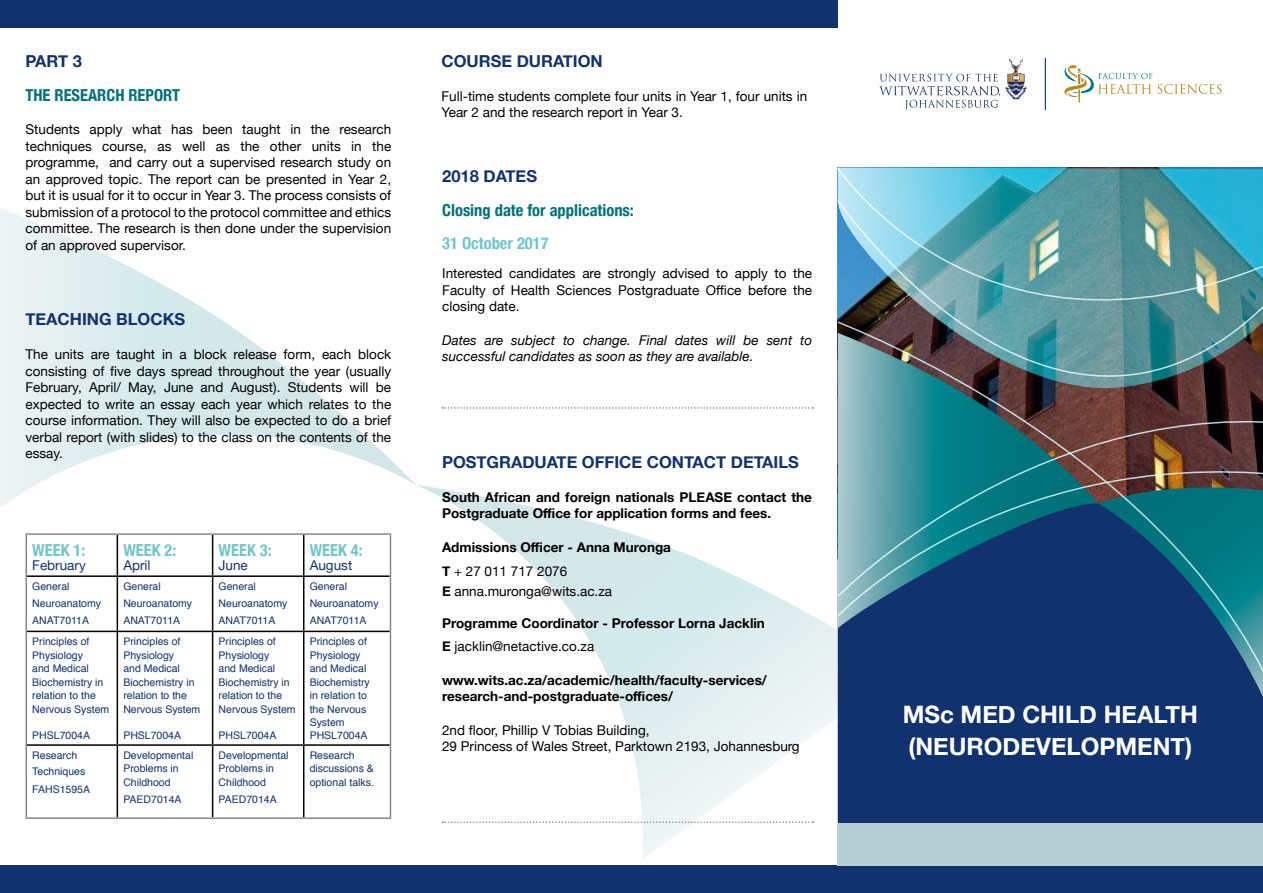
<style>
.page{position:relative;width:1263px;height:893px;background:#fff}
.page>*{position:absolute;margin:0;border:0;box-sizing:border-box;transform-origin:0 0}
.t1{font:700 24px/31.5px "Helvetica Neue";color:#fff}
.t2{font:700 16.5px "Helvetica Neue";color:#12326e}
.t3{font:700 condensed 16.5px "Helvetica Neue";color:#007179}
.t4{font:700 condensed 16.5px "Helvetica Neue";color:#72c5c8}
.t5{font:13.5px/16.5px "Helvetica Neue";color:#000;text-align:justify}
.t6{font:700 13.5px/16.5px "Helvetica Neue";color:#000}
.t7{font:italic 13.5px/16.5px "Helvetica Neue";color:#000}
.t8{font:13.5px "Helvetica Neue";color:#12326e}
.t9{font:10.5px/13.5px "Helvetica";color:#12326e}
.s1{font-weight:400}
.s2{font-weight:700}
</style>
<div class="page">
<svg style="left:0;top:208px;width:417px;height:299px"></svg>
<svg style="left:415px;top:485px;width:423px;height:375px"></svg>
<div style="left:838px;top:721px;width:425px;height:172px;background:#12326e"></div>
<svg style="left:879px;top:58px;width:148px;height:52px"></svg>
<svg style="left:1064px;top:65px;width:157px;height:38px"></svg>
<hr style="left:1045px;top:58px;width:1px;height:52px;background:#12326e">
<div style="left:0;top:865px;width:838px;height:28px;background:#12326e"></div>
<div style="left:0;top:0;width:838px;height:28px;background:#12326e"></div>
<svg style="left:442px;top:407px;width:371px;height:2px"></svg>
<svg style="left:442px;top:821px;width:371px;height:2px"></svg>
<svg style="left:836px;top:390px;width:427px;height:331px;background:#1e3c6c"></svg>
<svg style="left:837px;top:597px;width:426px;height:20px;background:#1c4779"></svg>
<svg style="left:837px;top:410px;width:426px;height:187px;background:#316777"></svg>
<div style="left:838px;top:823px;width:425px;height:42px;background:#b3cfd3"></div>
<img style="left:837px;top:167px;width:426px;height:223px">
<hr style="left:117px;top:535px;width:1px;height:40px;background:#000">
<hr style="left:212px;top:535px;width:1px;height:40px;background:#000">
<hr style="left:303px;top:535px;width:1px;height:40px;background:#000">
<hr style="left:27px;top:575px;width:90px;height:2px;background:#000">
<hr style="left:117px;top:575px;width:96px;height:2px;background:#000">
<hr style="left:117px;top:577px;width:1px;height:54px;background:#000">
<hr style="left:213px;top:575px;width:91px;height:2px;background:#000">
<hr style="left:212px;top:577px;width:1px;height:54px;background:#000">
<hr style="left:304px;top:575px;width:86px;height:2px;background:#000">
<hr style="left:303px;top:577px;width:1px;height:54px;background:#000">
<hr style="left:27px;top:631px;width:90px;height:1px;background:#000">
<hr style="left:117px;top:631px;width:96px;height:1px;background:#000">
<hr style="left:117px;top:632px;width:1px;height:112px;background:#000">
<hr style="left:213px;top:631px;width:91px;height:1px;background:#000">
<hr style="left:212px;top:632px;width:1px;height:112px;background:#000">
<hr style="left:304px;top:631px;width:86px;height:1px;background:#000">
<hr style="left:303px;top:632px;width:1px;height:112px;background:#000">
<hr style="left:27px;top:744px;width:90px;height:2px;background:#000">
<hr style="left:117px;top:744px;width:96px;height:2px;background:#000">
<hr style="left:117px;top:746px;width:1px;height:71px;background:#000">
<hr style="left:213px;top:744px;width:91px;height:2px;background:#000">
<hr style="left:212px;top:746px;width:1px;height:71px;background:#000">
<hr style="left:304px;top:744px;width:86px;height:2px;background:#000">
<hr style="left:303px;top:746px;width:1px;height:71px;background:#000">
<hr style="left:26px;top:533px;width:91px;height:2px;background:#878787">
<hr style="left:26px;top:535px;width:1px;height:41px;background:#878787">
<hr style="left:117px;top:533px;width:96px;height:2px;background:#878787">
<hr style="left:213px;top:533px;width:91px;height:2px;background:#878787">
<hr style="left:304px;top:533px;width:87px;height:2px;background:#878787">
<hr style="left:390px;top:535px;width:1px;height:41px;background:#878787">
<hr style="left:26px;top:576px;width:1px;height:55px;background:#878787">
<hr style="left:390px;top:576px;width:1px;height:55px;background:#878787">
<hr style="left:26px;top:631px;width:1px;height:114px;background:#878787">
<hr style="left:390px;top:631px;width:1px;height:114px;background:#878787">
<hr style="left:26px;top:745px;width:1px;height:72px;background:#878787">
<hr style="left:390px;top:745px;width:1px;height:72px;background:#878787">
<hr style="left:26px;top:817px;width:91px;height:2px;background:#878787">
<hr style="left:117px;top:817px;width:96px;height:2px;background:#878787">
<hr style="left:213px;top:817px;width:91px;height:2px;background:#878787">
<hr style="left:304px;top:817px;width:87px;height:2px;background:#878787">
<p class="t2" style="left:26px;top:48px;width:58px">PART 3</p>
<p class="t3" style="left:26px;top:81px;width:156px">THE RESEARCH REPORT</p>
<p class="t5" style="left:26px;top:122px;width:367px">Students apply what has been taught in the research techniques course, as well as the other units in the programme, and carry out a supervised research study on an approved topic. The report can be presented in Year 2, but it is usual for it to occur in Year 3. The process consists of submission of a protocol to the protocol committee and ethics committee. The research is then done under the supervision of an approved supervisor.</p>
<p class="t2" style="left:26px;top:307px;width:161px">TEACHING BLOCKS</p>
<p class="t5" style="left:26px;top:347px;width:367px">The units are taught in a block release form, each block consisting of five days spread throughout the year (usually February, April/ May, June and August). Students will be expected to write an essay each year which relates to the course information. They will also be expected to do a brief verbal report (with slides) to the class on the contents of the essay.</p>
<p class="t4" style="left:32px;top:536px;width:55px">WEEK 1:</p>
<p class="t8" style="left:32px;top:556px;width:55px">February</p>
<p class="t4" style="left:123px;top:536px;width:55px">WEEK 2:</p>
<p class="t8" style="left:123px;top:556px;width:29px">April</p>
<p class="t4" style="left:219px;top:536px;width:55px">WEEK 3:</p>
<p class="t8" style="left:219px;top:556px;width:31px">June</p>
<p class="t4" style="left:310px;top:536px;width:55px">WEEK 4:</p>
<p class="t8" style="left:310px;top:556px;width:44px">August</p>
<p class="t9" style="left:32px;top:578px;width:70px;line-height:16.8px">General<br>Neuroanatomy<br>ANAT7011A</p>
<p class="t9" style="left:123px;top:578px;width:70px;line-height:16.8px">General<br>Neuroanatomy<br>ANAT7011A</p>
<p class="t9" style="left:219px;top:578px;width:70px;line-height:16.8px">General<br>Neuroanatomy<br>ANAT7011A</p>
<p class="t9" style="left:310px;top:578px;width:70px;line-height:16.8px">General<br>Neuroanatomy<br>ANAT7011A</p>
<p class="t9" style="left:32px;top:635px;width:79px">Principles of<br>Physiology<br>and Medical<br>Biochemistry in relation to the<br>Nervous System</p>
<p class="t9" style="left:32px;top:729px;width:59px">PHSL7004A</p>
<p class="t9" style="left:123px;top:635px;width:79px">Principles of<br>Physiology<br>and Medical<br>Biochemistry in relation to the<br>Nervous System</p>
<p class="t9" style="left:123px;top:729px;width:59px">PHSL7004A</p>
<p class="t9" style="left:219px;top:635px;width:79px">Principles of<br>Physiology<br>and Medical<br>Biochemistry in relation to the<br>Nervous System</p>
<p class="t9" style="left:219px;top:729px;width:59px">PHSL7004A</p>
<p class="t9" style="left:310px;top:635px;width:62px">Principles of<br>Physiology and Medical<br>Biochemistry in relation to the Nervous<br>System<br>PHSL7004A</p>
<p class="t9" style="left:32px;top:747px;width:59px;line-height:16.8px">Research<br>Techniques<br>FAHS1595A</p>
<p class="t9" style="left:123px;top:749px;width:72px">Developmental<br>Problems in<br>Childhood</p>
<p class="t9" style="left:123px;top:793px;width:60px">PAED7014A</p>
<p class="t9" style="left:219px;top:749px;width:72px">Developmental<br>Problems in<br>Childhood</p>
<p class="t9" style="left:219px;top:793px;width:60px">PAED7014A</p>
<p class="t9" style="left:310px;top:749px;width:66px">Research discussions &amp; optional talks.</p>
<p class="t2" style="left:441px;top:48px;width:163px">COURSE DURATION</p>
<p class="t5" style="left:441px;top:88px;width:367px">Full-time students complete four units in Year 1, four units in<br>Year 2 and the research report in Year 3.</p>
<p class="t2" style="left:442px;top:163px;width:96px">2018 DATES</p>
<p class="t3" style="left:442px;top:196px;width:193px">Closing date for applications:</p>
<p class="t4" style="left:442px;top:230px;width:108px">31 October 2017</p>
<p class="t5" style="left:442px;top:266px;width:371px">Interested candidates are strongly advised to apply to the Faculty of Health Sciences Postgraduate Office before the closing date.</p>
<p class="t7" style="left:442px;top:333px;width:371px">Dates are subject to change. Final dates will be sent to successful candidates as soon as they are available.</p>
<p class="t2" style="left:442px;top:449px;width:358px">POSTGRADUATE OFFICE CONTACT DETAILS</p>
<p class="t6" style="left:442px;top:489px;width:371px">South African and foreign nationals PLEASE contact the<br>Postgraduate Office for application forms and fees.</p>
<p class="t6" style="left:442px;top:535px;width:231px;line-height:24.5px">Admissions Officer - Anna Muronga<br>T <span class="s1">+ 27 011 717 2076</span></p>
<p class="t5" style="left:442px;top:584px;width:172px"><span class="s2">E</span> anna.muronga@wits.ac.za</p>
<p class="t6" style="left:442px;top:612px;width:324px;line-height:23px">Programme Coordinator - Professor Lorna Jacklin<br>E <span class="s1">jacklin@netactive.co.za</span></p>
<p class="t6" style="left:442px;top:672px;width:326px">www.wits.ac.za/academic/health/faculty-services/ research-and-postgraduate-offices/</p>
<p class="t5" style="left:442px;top:723px;width:359px">2nd floor, Phillip V Tobias Building,<br>29 Princess of Wales Street, Parktown 2193, Johannesburg</p>
<h1 class="t1" style="left:903px;top:700px;width:297px">MSc MED CHILD HEALTH (NEURODEVELOPMENT)</h1>
</div>
